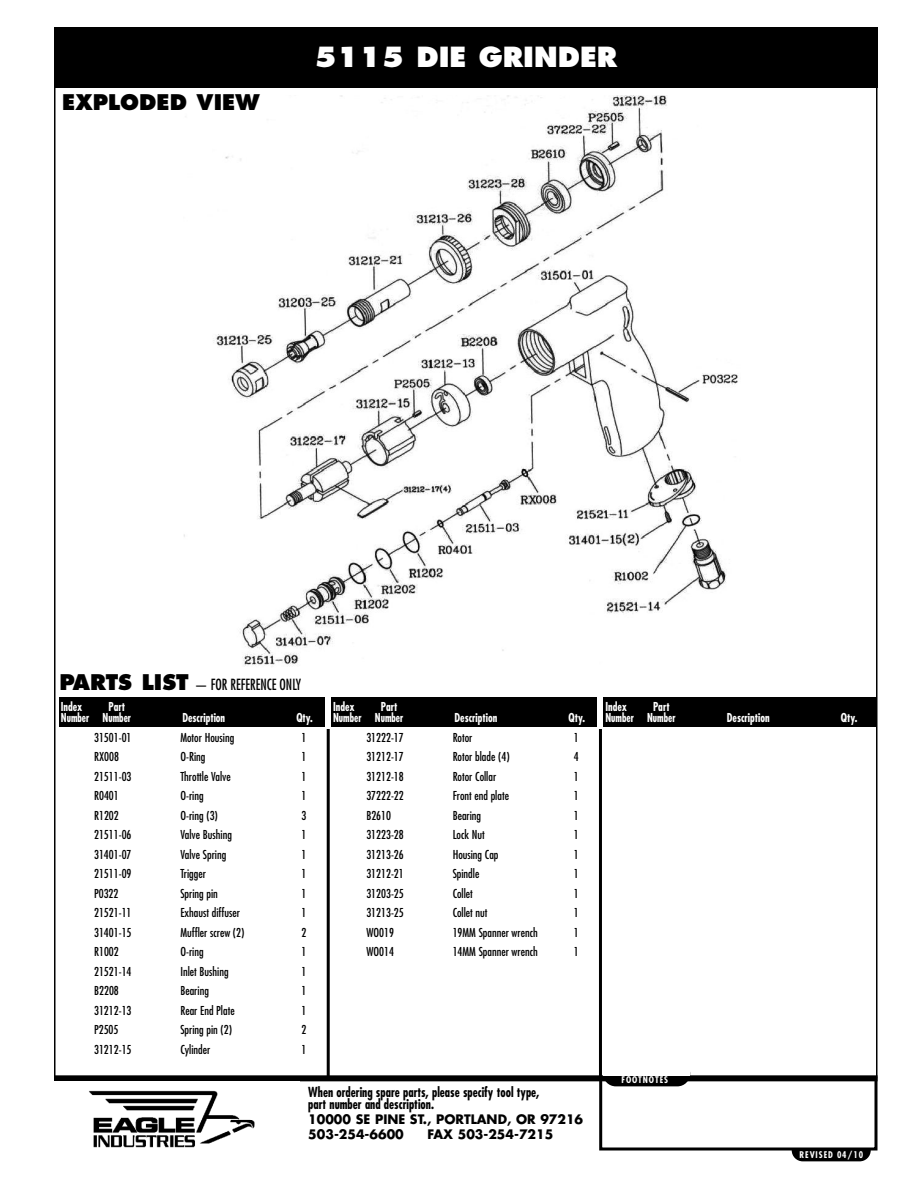
<style>
.page{position:relative;width:918px;height:1188px;background:#fff}
.page>*{position:absolute;margin:0;border:0;box-sizing:border-box;transform-origin:0 0}
.t1{font:800 27px "Futura";color:#fff}
.t2{font:800 21px "Futura";color:#000}
.t3{font:condensed 15px "Futura";color:#000;scale:.9 1}
.t4{font:700 condensed 13.5px/12px "Futura";color:#000;scale:.9 1}
.t5{font:700 12.75px/15px "Futura";color:#000}
.t6{font:condensed 12px "Futura";color:#000}
.t7{font:700 condensed 12px/10.5px "Futura";color:#fff;scale:.9 1}
.t8{font:700 condensed 9px "Futura";letter-spacing:.1em;color:#fff}
.s1{font-weight:800;font-stretch:normal;font-size:21px}
</style>
<div class="page">
<img style="left:184px;top:96px;width:554px;height:570px">
<div style="left:792px;top:1139px;width:79px;height:22px;background:#000;border-radius:11px"></div>
<div style="left:602px;top:1081px;width:272px;height:67px;background:#fff"></div>
<div style="left:599px;top:1078px;width:279px;height:72px;border:3px solid #000"></div>
<div style="left:54px;top:27px;width:824px;height:61px;background:#000"></div>
<div style="left:54px;top:1075px;width:824px;height:6px;background:#000"></div>
<img style="left:89px;top:1090px;width:166px;height:58px">
<div style="left:59px;top:697px;width:266px;height:29px;background:#000"></div>
<hr style="left:327px;top:729px;width:3px;height:348px;background:#000">
<hr style="left:599px;top:729px;width:3px;height:350px;background:#000">
<div style="left:332px;top:697px;width:265px;height:29px;background:#000"></div>
<div style="left:604px;top:697px;width:272px;height:29px;background:#000"></div>
<div style="left:603px;top:1061px;width:87px;height:25px;background:#000;border-radius:13px"></div>
<div style="left:603px;top:1058px;width:87px;height:17px;background:#fff"></div>
<h2 class="t2" style="left:62px;top:93px;width:199px">EXPLODED VIEW</h2>
<h1 class="t1" style="left:314px;top:45px;width:305px">5115 DIE GRINDER</h1>
<p class="t3" style="left:59px;top:678px;width:270px"><span class="s1">PARTS LIST</span> — FOR REFERENCE ONLY</p>
<p class="t7" style="left:61px;top:703px;width:26px">Index</p>
<p class="t7" style="left:61px;top:703px;width:80px;text-indent:48px">Part<br>Number Number</p>
<p class="t7" style="left:182px;top:713px;width:49px">Description</p>
<p class="t7" style="left:296px;top:713px;width:20px">Qty.</p>
<p class="t7" style="left:333px;top:703px;width:26px">Index</p>
<p class="t7" style="left:333px;top:703px;width:80px;text-indent:48px">Part<br>Number Number</p>
<p class="t7" style="left:455px;top:713px;width:49px">Description</p>
<p class="t7" style="left:569px;top:713px;width:20px">Qty.</p>
<p class="t6" style="left:94px;top:732px;width:39px">31501-01</p>
<p class="t6" style="left:180px;top:732px;width:55px">Motor Housing</p>
<p class="t6" style="left:302px;top:732px;width:6px">1</p>
<p class="t6" style="left:94px;top:751px;width:26px">RX008</p>
<p class="t6" style="left:180px;top:751px;width:27px">O-Ring</p>
<p class="t6" style="left:302px;top:751px;width:6px">1</p>
<p class="t6" style="left:94px;top:771px;width:39px">21511-03</p>
<p class="t6" style="left:180px;top:771px;width:52px">Throttle Valve</p>
<p class="t6" style="left:302px;top:771px;width:6px">1</p>
<p class="t6" style="left:94px;top:790px;width:26px">R0401</p>
<p class="t6" style="left:180px;top:790px;width:25px">O-ring</p>
<p class="t6" style="left:302px;top:790px;width:6px">1</p>
<p class="t6" style="left:94px;top:810px;width:26px">R1202</p>
<p class="t6" style="left:180px;top:810px;width:39px">O-ring (3)</p>
<p class="t6" style="left:302px;top:810px;width:6px">3</p>
<p class="t6" style="left:94px;top:829px;width:39px">21511-06</p>
<p class="t6" style="left:180px;top:829px;width:53px">Valve Bushing</p>
<p class="t6" style="left:302px;top:829px;width:6px">1</p>
<p class="t6" style="left:94px;top:849px;width:39px">31401-07</p>
<p class="t6" style="left:180px;top:849px;width:47px">Valve Spring</p>
<p class="t6" style="left:302px;top:849px;width:6px">1</p>
<p class="t6" style="left:94px;top:868px;width:39px">21511-09</p>
<p class="t6" style="left:180px;top:868px;width:27px">Trigger</p>
<p class="t6" style="left:302px;top:868px;width:6px">1</p>
<p class="t6" style="left:94px;top:888px;width:26px">P0322</p>
<p class="t6" style="left:180px;top:888px;width:39px">Spring pin</p>
<p class="t6" style="left:302px;top:888px;width:6px">1</p>
<p class="t6" style="left:94px;top:907px;width:39px">21521-11</p>
<p class="t6" style="left:180px;top:907px;width:61px">Exhaust diffuser</p>
<p class="t6" style="left:302px;top:907px;width:6px">1</p>
<p class="t6" style="left:94px;top:927px;width:39px">31401-15</p>
<p class="t6" style="left:180px;top:927px;width:66px">Muffler screw (2)</p>
<p class="t6" style="left:302px;top:927px;width:6px">2</p>
<p class="t6" style="left:94px;top:946px;width:26px">R1002</p>
<p class="t6" style="left:180px;top:946px;width:25px">O-ring</p>
<p class="t6" style="left:302px;top:946px;width:6px">1</p>
<p class="t6" style="left:94px;top:966px;width:39px">21521-14</p>
<p class="t6" style="left:180px;top:966px;width:50px">Inlet Bushing</p>
<p class="t6" style="left:302px;top:966px;width:6px">1</p>
<p class="t6" style="left:94px;top:985px;width:26px">B2208</p>
<p class="t6" style="left:180px;top:985px;width:30px">Bearing</p>
<p class="t6" style="left:302px;top:985px;width:6px">1</p>
<p class="t6" style="left:94px;top:1005px;width:39px">31212-13</p>
<p class="t6" style="left:180px;top:1005px;width:56px">Rear End Plate</p>
<p class="t6" style="left:302px;top:1005px;width:6px">1</p>
<p class="t6" style="left:94px;top:1024px;width:26px">P2505</p>
<p class="t6" style="left:180px;top:1024px;width:53px">Spring pin (2)</p>
<p class="t6" style="left:302px;top:1024px;width:6px">2</p>
<p class="t6" style="left:94px;top:1044px;width:39px">31212-15</p>
<p class="t6" style="left:180px;top:1044px;width:31px">Cylinder</p>
<p class="t6" style="left:302px;top:1044px;width:6px">1</p>
<p class="t6" style="left:366px;top:732px;width:39px">31222-17</p>
<p class="t6" style="left:453px;top:732px;width:21px">Rotor</p>
<p class="t6" style="left:574px;top:732px;width:6px">1</p>
<p class="t6" style="left:366px;top:751px;width:39px">31212-17</p>
<p class="t6" style="left:453px;top:751px;width:58px">Rotor blade (4)</p>
<p class="t6" style="left:574px;top:751px;width:6px">4</p>
<p class="t6" style="left:366px;top:771px;width:39px">31212-18</p>
<p class="t6" style="left:453px;top:771px;width:45px">Rotor Collar</p>
<p class="t6" style="left:574px;top:771px;width:6px">1</p>
<p class="t6" style="left:366px;top:790px;width:39px">37222-22</p>
<p class="t6" style="left:453px;top:790px;width:58px">Front end plate</p>
<p class="t6" style="left:574px;top:790px;width:6px">1</p>
<p class="t6" style="left:366px;top:810px;width:26px">B2610</p>
<p class="t6" style="left:453px;top:810px;width:30px">Bearing</p>
<p class="t6" style="left:574px;top:810px;width:6px">1</p>
<p class="t6" style="left:366px;top:829px;width:39px">31223-28</p>
<p class="t6" style="left:453px;top:829px;width:34px">Lock Nut</p>
<p class="t6" style="left:574px;top:829px;width:6px">1</p>
<p class="t6" style="left:366px;top:849px;width:39px">31213-26</p>
<p class="t6" style="left:453px;top:849px;width:47px">Housing Cap</p>
<p class="t6" style="left:574px;top:849px;width:6px">1</p>
<p class="t6" style="left:366px;top:868px;width:39px">31212-21</p>
<p class="t6" style="left:453px;top:868px;width:28px">Spindle</p>
<p class="t6" style="left:574px;top:868px;width:6px">1</p>
<p class="t6" style="left:366px;top:888px;width:39px">31203-25</p>
<p class="t6" style="left:453px;top:888px;width:22px">Collet</p>
<p class="t6" style="left:574px;top:888px;width:6px">1</p>
<p class="t6" style="left:366px;top:907px;width:39px">31213-25</p>
<p class="t6" style="left:453px;top:907px;width:36px">Collet nut</p>
<p class="t6" style="left:574px;top:907px;width:6px">1</p>
<p class="t6" style="left:366px;top:927px;width:29px">WO019</p>
<p class="t6" style="left:453px;top:927px;width:87px">19MM Spanner wrench</p>
<p class="t6" style="left:574px;top:927px;width:6px">1</p>
<p class="t6" style="left:366px;top:946px;width:29px">WO014</p>
<p class="t6" style="left:453px;top:946px;width:87px">14MM Spanner wrench</p>
<p class="t6" style="left:574px;top:946px;width:6px">1</p>
<p class="t4" style="left:308px;top:1087px;width:258px">When ordering spare parts, please specify tool type, part number and description.</p>
<p class="t5" style="left:308px;top:1113px;width:276px">10000 SE PINE ST., PORTLAND, OR 97216<br>503-254-6600</p>
<p class="t5" style="left:427px;top:1128px;width:128px">FAX 503-254-7215</p>
<p class="t7" style="left:605px;top:703px;width:26px">Index</p>
<p class="t7" style="left:605px;top:703px;width:80px;text-indent:48px">Part<br>Number Number</p>
<p class="t7" style="left:727px;top:713px;width:49px">Description</p>
<p class="t7" style="left:841px;top:713px;width:20px">Qty.</p>
<p class="t8" style="left:622px;top:1076px;width:48px">FOOTNOTES</p>
<p class="t8" style="left:800px;top:1151px;width:65px">REVISED 04/10</p>
</div>
